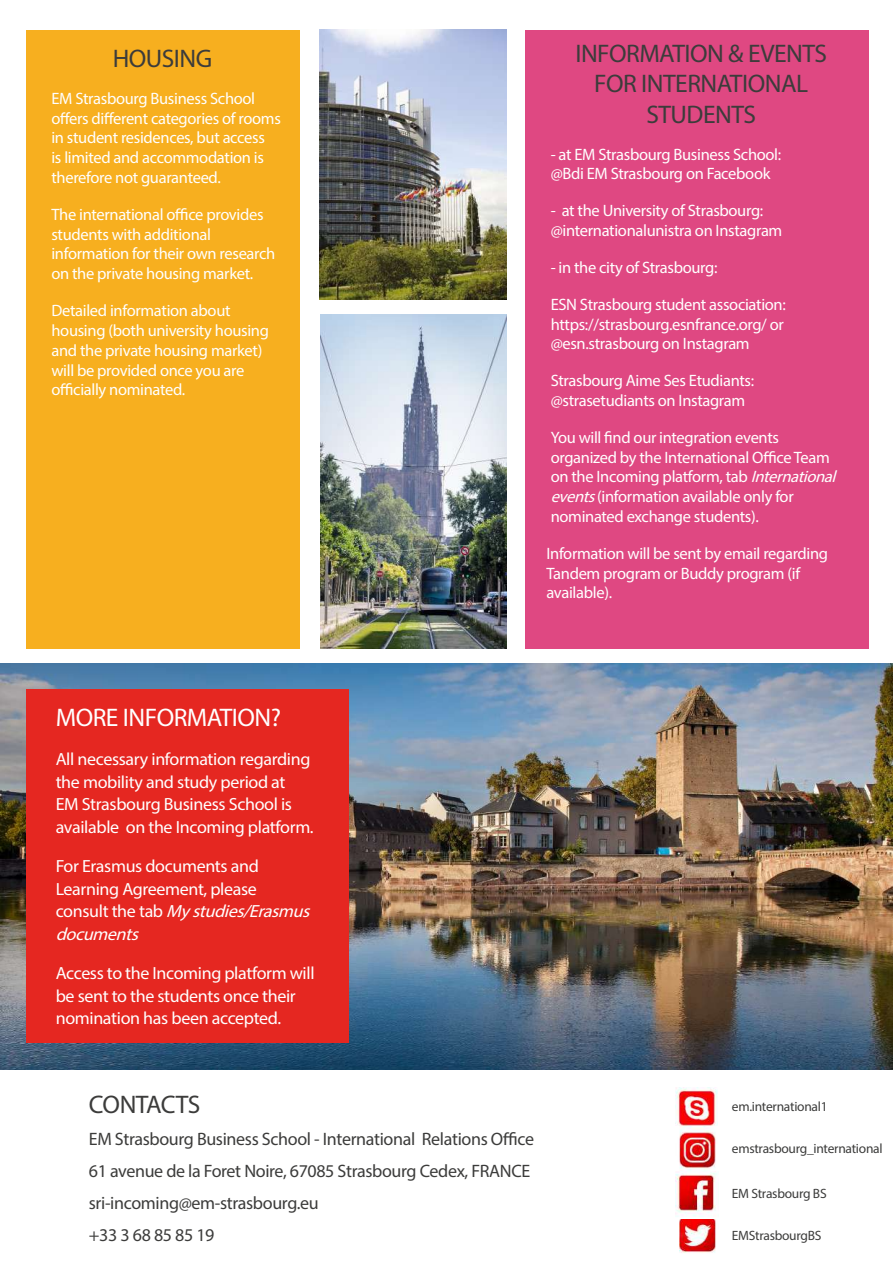
<style>
.page{position:relative;width:893px;height:1263px;background:#fff}
.page>*{position:absolute;margin:0;border:0;box-sizing:border-box;transform-origin:0 0}
.t1{font:25.5px/30.6px "Myriad Pro";letter-spacing:-.02em;color:#3c3c3b;text-align:center}
.t2{font:25.5px "Myriad Pro";letter-spacing:-.02em;color:#fff}
.t3{font:18px/32px "Myriad Pro";letter-spacing:-.02em;color:#3c3c3b}
.t4{font:17.7px/22.5px "Myriad Pro";letter-spacing:-.02em;color:#fff}
.t5{font:16.5px/19.8px "Myriad Pro";letter-spacing:-.02em;color:#fff}
.t6{font:13.5px "Myriad Pro";letter-spacing:-.02em;color:#3c3c3b}
.s1{font-style:italic}
</style>
<div class="page">
<img style="left:675px;top:1087px;width:43px;height:40px">
<img style="left:319px;top:30px;width:187px;height:269px">
<img style="left:0;top:663px;width:893px;height:406px">
<img style="left:320px;top:314px;width:186px;height:334px">
<div style="left:26px;top:30px;width:273px;height:618px;background:#f7af1f"></div>
<div style="left:525px;top:30px;width:344px;height:618px;background:#df4882"></div>
<div style="left:26px;top:690px;width:323px;height:353px;background:#e52721"></div>
<img style="left:680px;top:1219px;width:36px;height:34px">
<img style="left:679px;top:1127px;width:37px;height:44px">
<img style="left:675px;top:1172px;width:42px;height:45px">
<h1 class="t1" style="left:113px;top:43px;width:101px">HOUSING</h1>
<p class="t5" style="left:51px;top:88px;width:231px">EM Strasbourg Business School offers different categories of rooms in student residences, but access<br>is limited and accommodation is therefore not guaranteed.</p>
<p class="t5" style="left:51px;top:204px;width:225px">The international office provides students with additional information for their own research on the private housing market.</p>
<p class="t5" style="left:51px;top:300px;width:219px">Detailed information about housing (both university housing and the private housing market) will be provided once you are officially nominated.</p>
<h1 class="t1" style="left:575px;top:37px;width:253px">INFORMATION &amp; EVENTS<br>FOR INTERNATIONAL<br>STUDENTS</h1>
<p class="t5" style="left:551px;top:144px;width:232px">- at EM Strasbourg Business School: @Bdi EM Strasbourg on Facebook</p>
<p class="t5" style="left:551px;top:201px;width:233px">- at the University of Strasbourg: @internationalunistra on Instagram</p>
<p class="t5" style="left:551px;top:257px;width:168px">- in the city of Strasbourg:</p>
<p class="t5" style="left:551px;top:294px;width:237px;text-align:justify">ESN Strasbourg student association: https://strasbourg.esnfrance.org/ or @esn.strasbourg on Instagram</p>
<p class="t5" style="left:551px;top:370px;width:205px">Strasbourg Aime Ses Etudiants: @strasetudiants on Instagram</p>
<p class="t5" style="left:551px;top:427px;width:292px">You will find our integration events organized by the International Office Team on the Incoming platform, tab <span class="s1">International events</span>(information available only for nominated exchange students).</p>
<p class="t5" style="left:546px;top:543px;width:283px">Information will be sent by email regarding<br>Tandem program or Buddy program (if available).</p>
<h1 class="t2" style="left:56px;top:701px;width:227px">MORE INFORMATION?</h1>
<p class="t4" style="left:56px;top:748px;width:259px">All necessary information regarding the mobility and study period at<br>EM Strasbourg Business School is available on the Incoming platform.</p>
<p class="t4" style="left:56px;top:855px;width:261px">For Erasmus documents and<br>Learning Agreement, please<br>c o n s u l t t h e t a b <span class="s1">Mystudies/Erasmus documents</span></p>
<p class="t4" style="left:56px;top:962px;width:260px">Access to the Incoming platform will be sent to the students once their nomination has been accepted.</p>
<h1 class="t1" style="left:89px;top:1088px;width:113px">CONTACTS</h1>
<p class="t3" style="left:89px;top:1122px;width:447px">EM Strasbourg Business School - International Relations Office 61 avenue de la Foret Noire, 67085 Strasbourg Cedex, FRANCE sri-incoming@em-strasbourg.eu<br>+33 3 68 85 85 19</p>
<p class="t6" style="left:732px;top:1098px;width:97px">em.international1</p>
<p class="t6" style="left:732px;top:1140px;width:152px">emstrasbourg_international</p>
<p class="t6" style="left:732px;top:1185px;width:96px">EM Strasbourg BS</p>
<p class="t6" style="left:732px;top:1227px;width:91px">EMStrasbourgBS</p>
</div>
